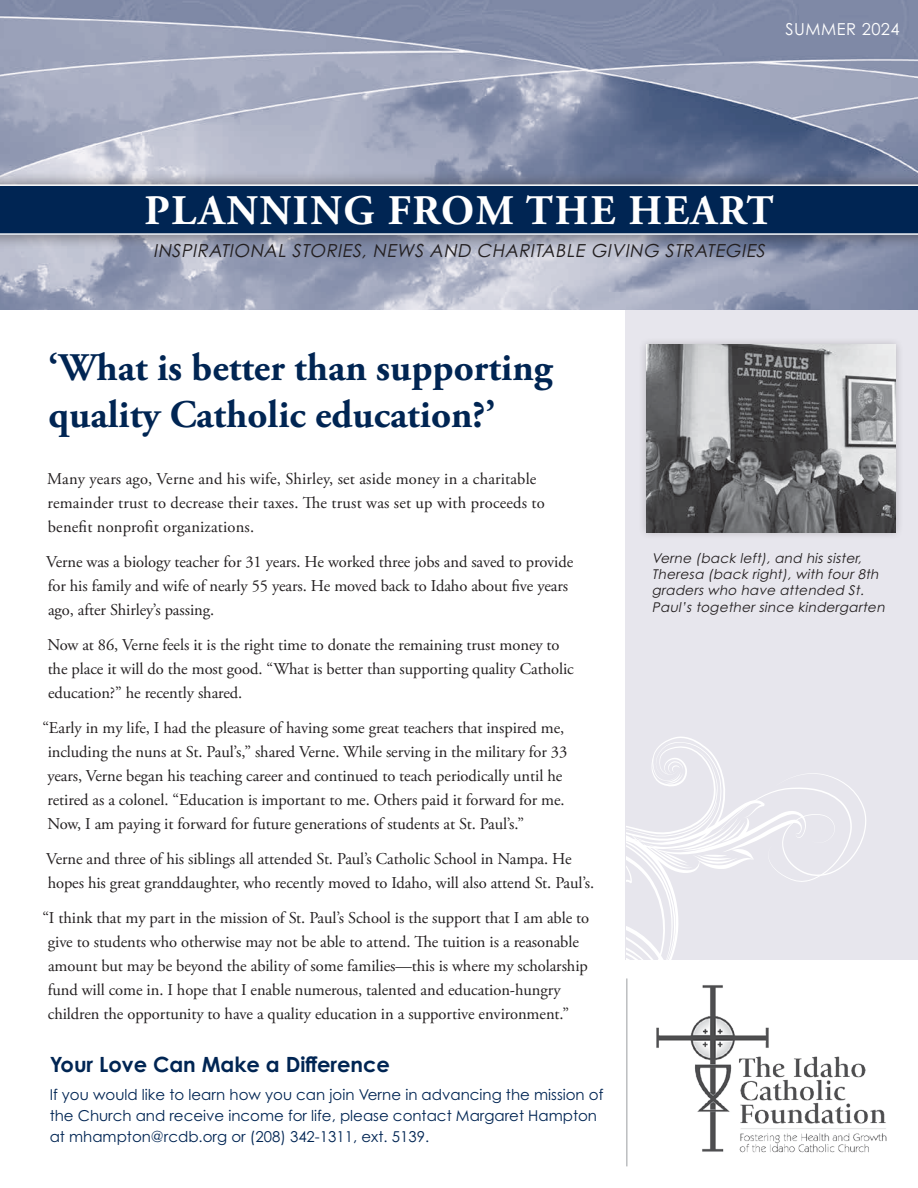
<style>
.page{position:relative;width:918px;height:1188px;background:#fff}
.page>*{position:absolute;margin:0;border:0;box-sizing:border-box;transform-origin:0 0}
.t1{font:700 42px "Adobe Garamond Pro";letter-spacing:.045em;color:#fff}
.t2{font:700 39px/46.5px "Adobe Garamond Pro";color:#002553}
.t3{font:700 21px "Century Gothic Pro";color:#002553}
.t4{font:italic 18px "Century Gothic Pro";color:#231f20}
.t5{font:16.5px/24px "Adobe Garamond Pro";letter-spacing:-.005em;color:#231f20}
.t6{font:16.5px "Century Gothic Pro";letter-spacing:.03em;color:#fff}
.t7{font:15px/21px "Century Gothic Pro";color:#002553}
.t8{font:italic 13.5px/16.2px "Century Gothic Pro";color:#231f20}
</style>
<div class="page">
<div style="left:626px;top:298px;width:292px;height:661px;background:#e7e6ed"></div>
<img style="left:656px;top:985px;width:231px;height:168px">
<svg style="left:626px;top:736px;width:246px;height:224px"></svg>
<div style="left:638px;top:337px;width:266px;height:204px;background:#231f20;opacity:.25"></div>
<img style="left:646px;top:345px;width:250px;height:187px">
<img style="left:0;top:0;width:918px;height:310px">
<div style="left:0;top:170px;width:918px;height:80px;background:#231f20;opacity:.49"></div>
<div style="left:0;top:185px;width:918px;height:50px;background:#002553"></div>
<hr style="left:0;top:233px;width:918px;height:2px;background:#fff">
<hr style="left:0;top:184px;width:918px;height:2px;background:#fff">
<hr style="left:626px;top:978px;width:2px;height:188px;background:#bcbec0">
<p class="t6" style="left:785px;top:19px;width:116px">SUMMER 2024</p>
<h1 class="t1" style="left:144px;top:186px;width:631px">PLANNING FROM THE HEART</h1>
<p class="t4" style="left:153px;top:240px;width:617px">INSPIRATIONAL STORIES, NEWS AND CHARITABLE GIVING STRATEGIES</p>
<h2 class="t2" style="left:49px;top:345px;width:505px">‘What is better than supporting quality Catholic education?’</h2>
<p class="t5" style="left:47px;top:468px;width:499px">Many years ago, Verne and his wife, Shirley, set aside money in a charitable remainder trust to decrease their taxes. The trust was set up with proceeds to benefit nonprofit organizations.</p>
<p class="t5" style="left:46px;top:551px;width:528px">Verne was a biology teacher for 31 years. He worked three jobs and saved to provide for his family and wife of nearly 55 years. He moved back to Idaho about five years ago, after Shirley’s passing.</p>
<p class="t5" style="left:47px;top:633px;width:528px">Now at 86, Verne feels it is the right time to donate the remaining trust money to the place it will do the most good. “What is better than supporting quality Catholic education?” he recently shared.</p>
<p class="t5" style="left:47px;top:716px;width:522px;text-indent:-5px">“Early in my life, I had the pleasure of having some great teachers that inspired me, including the nuns at St. Paul’s,” shared Verne. While serving in the military for 33 years, Verne began his teaching career and continued to teach periodically until he retired as a colonel. “Education is important to me. Others paid it forward for me.<br>Now, I am paying it forward for future generations of students at St. Paul’s.”</p>
<p class="t5" style="left:46px;top:847px;width:549px">Verne and three of his siblings all attended St. Paul’s Catholic School in Nampa. He hopes his great granddaughter, who recently moved to Idaho, will also attend St. Paul’s.</p>
<p class="t5" style="left:48px;top:906px;width:543px;text-indent:-5px">“I think that my part in the mission of St. Paul’s School is the support that I am able to give to students who otherwise may not be able to attend. The tuition is a reasonable amount but may be beyond the ability of some families—this is where my scholarship fund will come in. I hope that I enable numerous, talented and education-hungry children the opportunity to have a quality education in a supportive environment.”</p>
<p class="t3" style="left:50px;top:1051px;width:342px">Your Love Can Make a Difference</p>
<p class="t7" style="left:50px;top:1084px;width:555px">If you would like to learn how you can join Verne in advancing the mission of the Church and receive income for life, please contact Margaret Hampton at mhampton@rcdb.org or (208) 342-1311, ext. 5139.</p>
<p class="t8" style="left:652px;top:550px;width:237px">Verne (back left), and his sister, Theresa (back right), with four 8th graders who have attended St.<br>Paul’s together since kindergarten</p>
</div>
